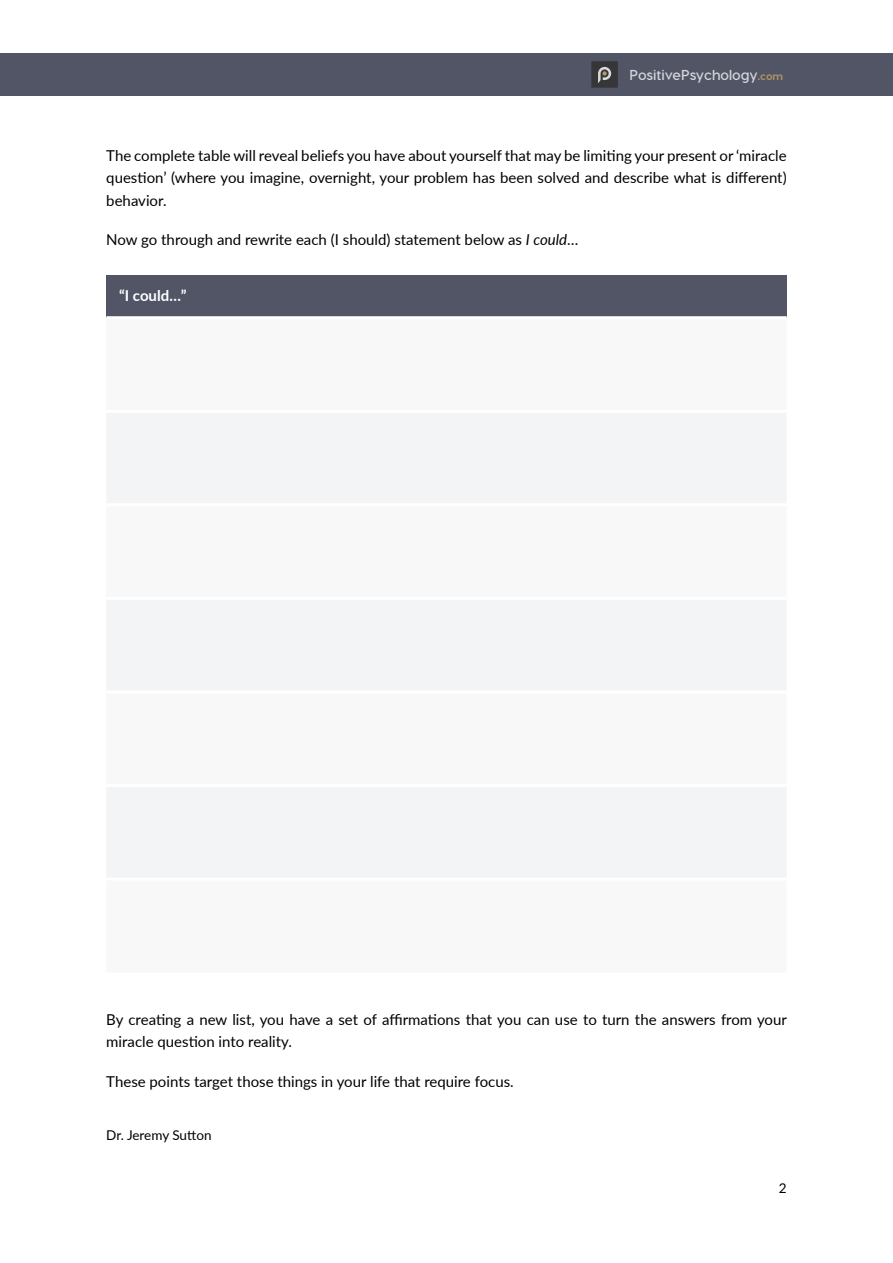
<style>
.page{position:relative;width:893px;height:1263px;background:#fff}
.page>*{position:absolute;margin:0;border:0;box-sizing:border-box;transform-origin:0 0}
.t1{font:15px/22.5px "Lato";color:#000;text-align:justify}
.t2{font:700 15px "Lato";color:#fff}
.t3{font:700 14.4px "Visby CF";color:#d6d7da}
.t4{font:13.5px "Lato";letter-spacing:-.01em;color:#000}
.s1{font-weight:800;font-size:10.8px;color:#af9364}
.s2{font-style:italic}
</style>
<div class="page">
<div style="left:0;top:53px;width:893px;height:43px;background:#525566"></div>
<div style="left:591px;top:61px;width:27px;height:27px;background:#363638"></div>
<svg style="left:598px;top:67px;width:13px;height:16px"></svg>
<div style="left:106px;top:275px;width:681px;height:43px;background:#525566"></div>
<div style="left:107px;top:413px;width:679px;height:464px;background:#f3f4f5"></div>
<hr style="left:106px;top:316px;width:681px;height:3px;background:#fff">
<hr style="left:106px;top:503px;width:681px;height:3px;background:#fff">
<hr style="left:106px;top:597px;width:681px;height:3px;background:#fff">
<hr style="left:106px;top:690px;width:681px;height:3px;background:#fff">
<hr style="left:106px;top:784px;width:681px;height:3px;background:#fff">
<p class="t3" style="left:629px;top:66px;width:155px">PositivePsychology<span class="s1">.com</span></p>
<p class="t1" style="left:106px;top:144px;width:682px">The complete table will reveal beliefs you have about yourself that may be limiting your present or ‘miracle question’ (where you imagine, overnight, your problem has been solved and describe what is different) behavior.</p>
<p class="t1" style="left:106px;top:228px;width:474px">Now go through and rewrite each (I should) statement below as <span class="s2">I could</span>…</p>
<p class="t2" style="left:119px;top:285px;width:69px">“I could…”</p>
<p class="t1" style="left:106px;top:1007px;width:682px">By creating a new list, you have a set of affirmations that you can use to turn the answers from your miracle question into reality.</p>
<p class="t1" style="left:106px;top:1069px;width:409px">These points target those things in your life that require focus.</p>
<p class="t4" style="left:106px;top:1126px;width:107px">Dr. Jeremy Sutton</p>
<p class="t4" style="left:779px;top:1178px;width:9px">2</p>
</div>
